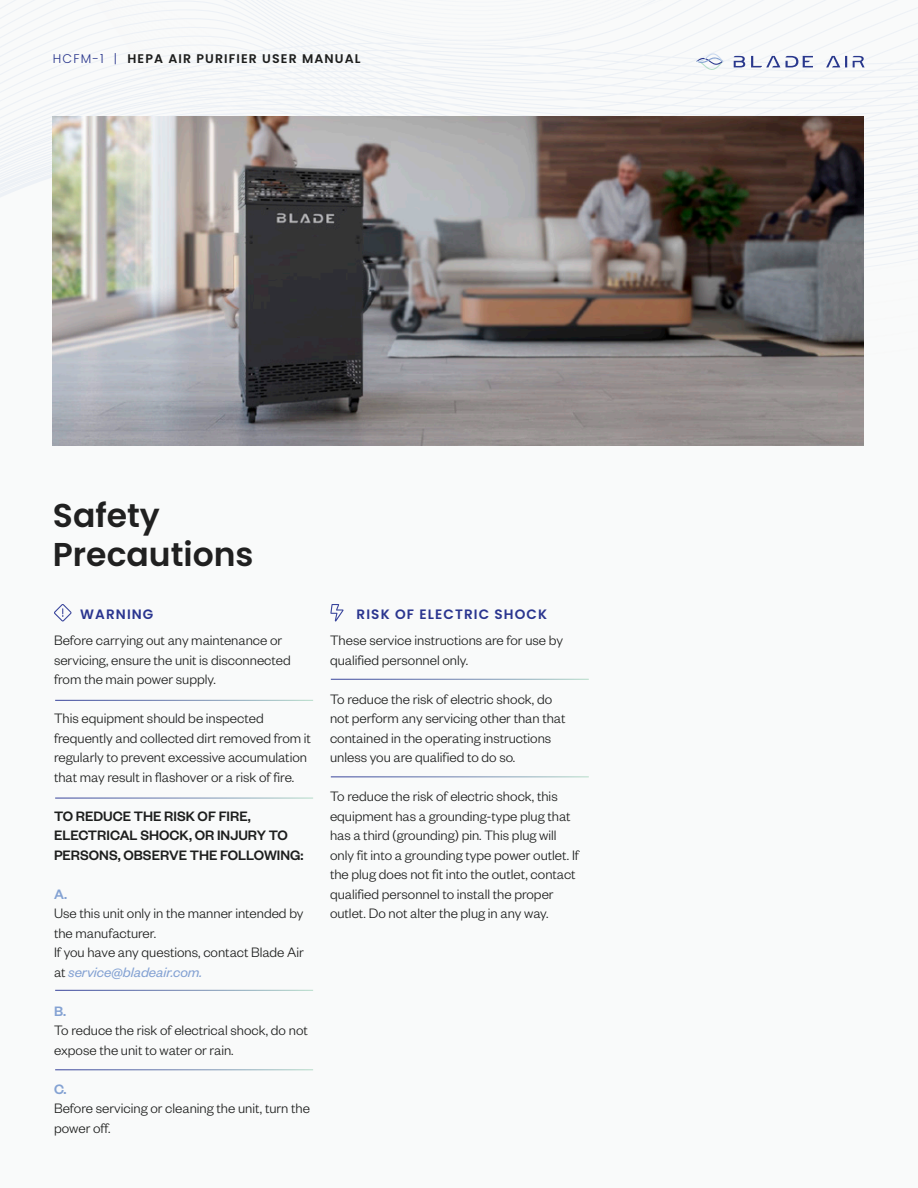
<style>
.page{position:relative;width:918px;height:1188px;background:#f9fafa}
.page>*{position:absolute;margin:0;border:0;box-sizing:border-box;transform-origin:0 0}
.Subheading_-_Left_Aligned{font:600 33px "Poppins";color:#202020}
.Subheading_-_Left_Aligned-2{font:300 15px/19.5px "Founders Grotesk";color:#1d1e1d}
.Subheading_-_Left_Aligned-3{font:500 15px/19.5px "Founders Grotesk";color:#1d1e1d}
.Subheading_-_Left_Aligned-4{font:500 15px "Founders Grotesk";color:#84a2d3}
.Subheading_-_Left_Aligned-5{font:600 13.65px "Poppins";letter-spacing:.08em;color:#2a358f}
.t1{font:600 12.6px "Poppins";letter-spacing:.09em;color:#1d1e1d}
.s1{font-weight:300;color:#2a378d}
.s2{font-weight:400;font-style:italic;color:#84a2d3}
</style>
<div class="page">
<svg style="left:0;top:0;width:918px;height:182px"></svg>
<svg style="left:697px;top:53px;width:26px;height:17px"></svg>
<svg style="left:786px;top:56px;width:27px;height:11px"></svg>
<svg style="left:751px;top:56px;width:29px;height:11px"></svg>
<svg style="left:734px;top:56px;width:11px;height:11px"></svg>
<svg style="left:826px;top:56px;width:21px;height:11px"></svg>
<svg style="left:853px;top:56px;width:12px;height:11px"></svg>
<hr style="left:55px;top:700px;width:258px;height:1px;background:#fff">
<hr style="left:55px;top:798px;width:258px;height:1px;background:#fff">
<hr style="left:55px;top:990px;width:258px;height:1px;background:#fff">
<hr style="left:55px;top:1070px;width:258px;height:1px;background:#fff">
<hr style="left:331px;top:777px;width:258px;height:1px;background:#fff">
<hr style="left:331px;top:679px;width:258px;height:1px;background:#fff">
<img style="left:53px;top:116px;width:811px;height:330px">
<p class="t1" style="left:53px;top:51px;width:309px"><span class="s1">HCFM-1 |</span> HEPA AIR PURIFIER USER MANUAL</p>
<p class="Subheading_-_Left_Aligned" style="left:53px;top:496px;width:108px">Safety</p>
<p class="Subheading_-_Left_Aligned" style="left:53px;top:535px;width:202px">Precautions</p>
<p class="Subheading_-_Left_Aligned-5" style="left:80px;top:607px;width:75px">WARNING</p>
<p class="Subheading_-_Left_Aligned-5" style="left:357px;top:607px;width:192px">RISK OF ELECTRIC SHOCK</p>
<p class="Subheading_-_Left_Aligned-2" style="left:54px;top:630px;width:238px">Before carrying out any maintenance or servicing, ensure the unit is disconnected</p>
<p class="Subheading_-_Left_Aligned-2" style="left:54px;top:669px;width:163px">from the main power supply.</p>
<p class="Subheading_-_Left_Aligned-2" style="left:54px;top:708px;width:258px">This equipment should be inspected frequently and collected dirt removed from it regularly to prevent excessive accumulation that may result in flashover or a risk of fire.</p>
<p class="Subheading_-_Left_Aligned-3" style="left:54px;top:806px;width:235px">TO REDUCE THE RISK OF FIRE,<br>ELECTRICAL SHOCK, OR INJURY TO</p>
<p class="Subheading_-_Left_Aligned-3" style="left:54px;top:845px;width:251px">PERSONS, OBSERVE THE FOLLOWING:</p>
<p class="Subheading_-_Left_Aligned-4" style="left:54px;top:885px;width:15px">A.</p>
<p class="Subheading_-_Left_Aligned-2" style="left:54px;top:903px;width:251px">Use this unit only in the manner intended by the manufacturer.</p>
<p class="Subheading_-_Left_Aligned-2" style="left:54px;top:942px;width:251px">If you have any questions, contact Blade Air at <span class="s2">service@bladeair.com.</span></p>
<p class="Subheading_-_Left_Aligned-4" style="left:54px;top:1002px;width:14px">B.</p>
<p class="Subheading_-_Left_Aligned-2" style="left:54px;top:1020px;width:255px">To reduce the risk of electrical shock, do not expose the unit to water or rain.</p>
<p class="Subheading_-_Left_Aligned-4" style="left:54px;top:1080px;width:14px">C.</p>
<p class="Subheading_-_Left_Aligned-2" style="left:54px;top:1098px;width:257px">Before servicing or cleaning the unit, turn the power off.</p>
<p class="Subheading_-_Left_Aligned-2" style="left:330px;top:630px;width:235px">These service instructions are for use by qualified personnel only.</p>
<p class="Subheading_-_Left_Aligned-2" style="left:330px;top:689px;width:237px">To reduce the risk of electric shock, do not perform any servicing other than that contained in the operating instructions unless you are qualified to do so.</p>
<p class="Subheading_-_Left_Aligned-2" style="left:330px;top:786px;width:242px">To reduce the risk of electric shock, this equipment has a grounding-type plug that has a third (grounding) pin. This plug will</p>
<p class="Subheading_-_Left_Aligned-2" style="left:330px;top:845px;width:250px">only fit into a grounding type power outlet. If the plug does not fit into the outlet, contact qualified personnel to install the proper outlet. Do not alter the plug in any way.</p>
</div>
